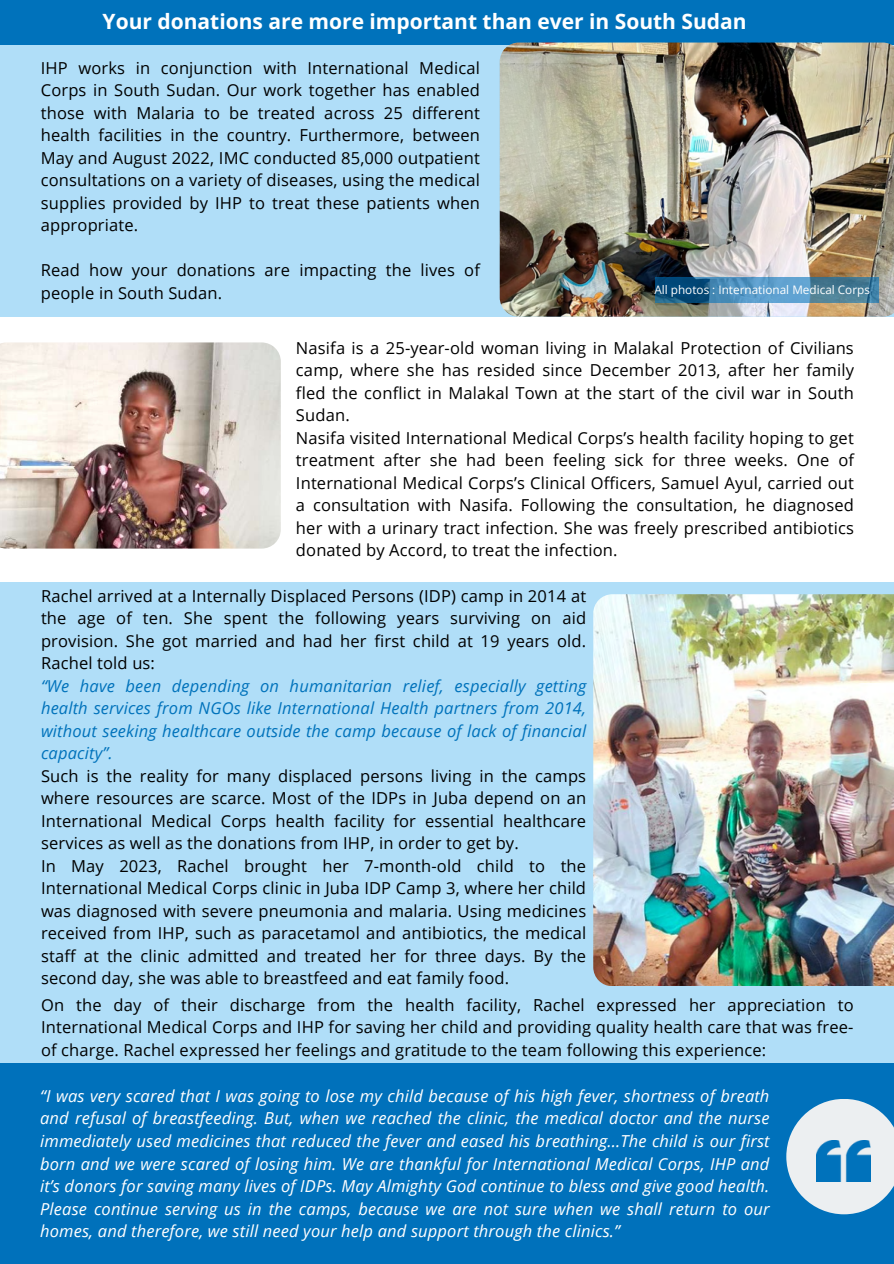
<style>
.page{position:relative;width:894px;height:1264px;background:#fff}
.page>*{position:absolute;margin:0;border:0;box-sizing:border-box;transform-origin:0 0}
.t1{font:700 21px "Open Sans";color:#fff}
.t2{font:16.5px/22.5px "Open Sans";letter-spacing:.01em;color:#000}
.t3{font:italic 16.5px/22.5px "Open Sans";letter-spacing:.01em;color:#fff;text-align:justify}
.t4{font:italic 16.5px/22.5px "Open Sans";letter-spacing:.01em;color:#0072bb;text-align:justify}
.t5{font:11.7px "Open Sans";color:#fff}
</style>
<div class="page">
<div style="left:0;top:0;width:893px;height:317px;background:#b0def8"></div>
<div style="left:0;top:1063px;width:893px;height:200px;background:#0071bb"></div>
<div style="left:0;top:0;width:893px;height:45px;background:#0072bb"></div>
<img style="left:499px;top:43px;width:394px;height:274px">
<svg style="left:786px;top:1099px;width:107px;height:115px"></svg>
<img style="left:816px;top:1140px;width:54px;height:41px">
<div style="left:0;top:582px;width:893px;height:481px;background:#b0def8"></div>
<img style="left:593px;top:594px;width:300px;height:391px">
<img style="left:0;top:342px;width:281px;height:206px">
<svg style="left:655px;top:277px;width:223px;height:26px;background:#3e7da5"></svg>
<p class="t1" style="left:103px;top:6px;width:645px">Your donations are more important than ever in South Sudan</p>
<p class="t2" style="left:41px;top:56px;width:440px;text-align:justify">IHP works in conjunction with International Medical Corps in South Sudan. Our work together has enabled those with Malaria to be treated across 25 different health facilities in the country. Furthermore, between May and August 2022, IMC conducted 85,000 outpatient consultations on a variety of diseases, using the medical supplies provided by IHP to treat these patients when appropriate.</p>
<p class="t2" style="left:41px;top:259px;width:440px">Read how your donations are impacting the lives of people in South Sudan.</p>
<p class="t5" style="left:654px;top:281px;width:217px">All photos : International Medical Corps</p>
<p class="t2" style="left:296px;top:336px;width:559px">Nasifa is a 25-year-old woman living in Malakal Protection of Civilians camp, where she has resided since December 2013, after her family fled the conflict in Malakal Town at the start of the civil war in South Sudan.<br>Nasifa visited International Medical Corps’s health facility hoping to get treatment after she had been feeling sick for three weeks. One of International Medical Corps’s Clinical Officers, Samuel Ayul, carried out a consultation with Nasifa. Following the consultation, he diagnosed her with a urinary tract infection. She was freely prescribed antibiotics donated by Accord, to treat the infection.</p>
<p class="t2" style="left:41px;top:584px;width:546px;text-align:justify">Rachel arrived at a Internally Displaced Persons (IDP) camp in 2014 at the age of ten. She spent the following years surviving on aid provision. She got married and had her first child at 19 years old.<br>Rachel told us:</p>
<p class="t4" style="left:41px;top:674px;width:546px">“We have been depending on humanitarian relief, especially getting health services from NGOs like International Health partners from 2014, without seeking healthcare outside the camp because of lack of financial capacity”.</p>
<p class="t2" style="left:41px;top:764px;width:546px">Such is the reality for many displaced persons living in the camps where resources are scarce. Most of the IDPs in Juba depend on an International Medical Corps health facility for essential healthcare services as well as the donations from IHP, in order to get by.<br>In May 2023, Rachel brought her 7-month-old child to the International Medical Corps clinic in Juba IDP Camp 3, where her child was diagnosed with severe pneumonia and malaria. Using medicines received from IHP, such as paracetamol and antibiotics, the medical staff at the clinic admitted and treated her for three days. By the second day, she was able to breastfeed and eat family food.</p>
<p class="t2" style="left:41px;top:993px;width:814px;text-align:justify">On the day of their discharge from the health facility, Rachel expressed her appreciation to International Medical Corps and IHP for saving her child and providing quality health care that was free&shy;of charge. Rachel expressed her feelings and gratitude to the team following this experience:</p>
<p class="t3" style="left:40px;top:1084px;width:730px">“I was very scared that I was going to lose my child because of his high fever, shortness of breath and refusal of breastfeeding. But, when we reached the clinic, the medical doctor and the nurse immediately used medicines that reduced the fever and eased his breathing...The child is our first born and we were scared of losing him. We are thankful for International Medical Corps, IHP and it’s donors for saving many lives of IDPs. May Almighty God continue to bless and give good health.<br>Please continue serving us in the camps, because we are not sure when we shall return to our homes, and therefore, we still need your help and support through the clinics.”</p>
</div>
